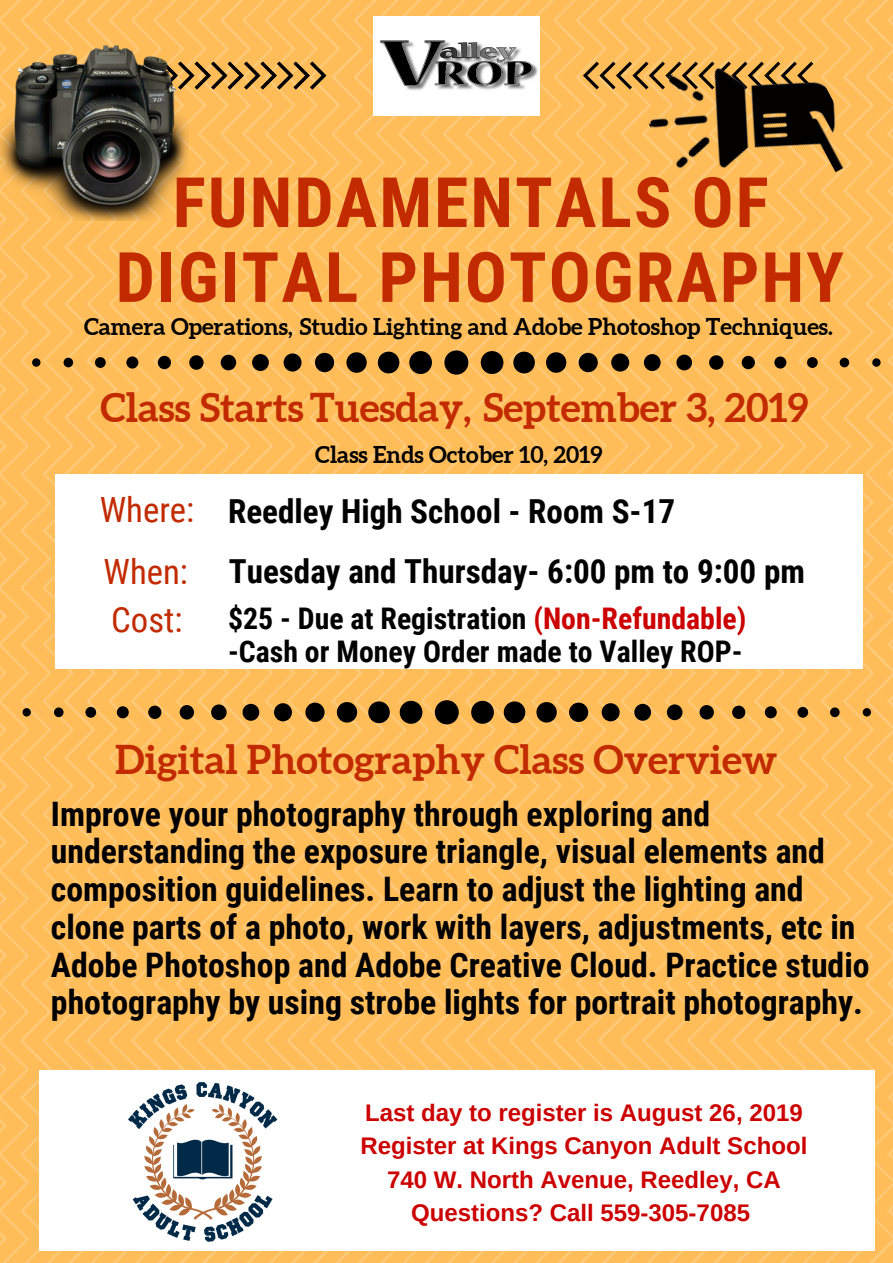
<style>
.page{position:relative;width:893px;height:1263px;background:#fff}
.page>*{position:absolute;margin:0;border:0;box-sizing:border-box;transform-origin:0 0}
.t1{font:700 69.53px/74.8px "Roboto Condensed";letter-spacing:.03em;color:#c22a00;text-align:center}
.t2{font:700 39.75px "Aleo";color:#c22a00}
.t3{font:34.72px/62.2px "Roboto Condensed";color:#c22a00}
.t4{font:700 33.75px/37.7px "Roboto Condensed";color:#000}
.t5{font:700 33.08px "Roboto Condensed";color:#000}
.t6{font:700 29.78px/33.2px "Roboto Condensed";color:#000}
.t7{font:700 24px/33.2px "Arimo";color:#c00;text-align:center}
.t8{font:700 23.17px "Aleo";color:#000}
.s1{color:#c00}
</style>
<div class="page">
<img style="left:0;top:0;width:893px;height:1263px">
<img style="left:373px;top:17px;width:166px;height:99px">
<div style="left:812px;top:475px;width:51px;height:193px;background:#fff"></div>
<div style="left:89px;top:475px;width:756px;height:193px;background:#fff"></div>
<div style="left:56px;top:475px;width:50px;height:193px;background:#fff"></div>
<div style="left:823px;top:1071px;width:51px;height:179px;background:#fff"></div>
<div style="left:74px;top:1071px;width:782px;height:179px;background:#fff"></div>
<div style="left:39px;top:1071px;width:52px;height:179px;background:#fff"></div>
<svg style="left:583px;top:62px;width:50px;height:27px"></svg>
<svg style="left:188px;top:62px;width:138px;height:27px;background:#b78843"></svg>
<img style="left:0;top:33px;width:188px;height:188px">
<img style="left:633px;top:13px;width:230px;height:226px">
<svg style="left:32px;top:350px;width:848px;height:25px;background:#b88a43"></svg>
<svg style="left:23px;top:700px;width:848px;height:24px;background:#b58842"></svg>
<img style="left:128px;top:1082px;width:150px;height:160px">
<h1 class="t1" style="left:116px;top:166px;width:730px">FUNDAMENTALS OF<br>DIGITAL PHOTOGRAPHY</h1>
<p class="t8" style="left:84px;top:313px;width:750px">Camera Operations, Studio Lighting and Adobe Photoshop Techniques.</p>
<p class="t2" style="left:101px;top:385px;width:709px">Class StartsTuesday, September 3, 2019</p>
<p class="t8" style="left:315px;top:441px;width:289px">Class Ends October 10, 2019</p>
<p class="t3" style="left:100px;top:479px;width:96px">Where:<br>When:</p>
<p class="t3" style="left:111px;top:589px;width:73px">Cost:</p>
<p class="t5" style="left:228px;top:492px;width:448px">Reedley High School - Room S-17</p>
<p class="t5" style="left:229px;top:552px;width:577px">Tuesday and Thursday- 6:00 pm to 9:00 pm</p>
<p class="t6" style="left:228px;top:602px;width:520px">$25 - Due at Registration <span class="s1">(Non-Refundable) </span>-Cash or Money Order made to Valley ROP-</p>
<p class="t2" style="left:115px;top:736px;width:663px">Digital Photography Class Overview</p>
<p class="t4" style="left:51px;top:795px;width:820px">Improve your photography through exploring and understanding the exposure triangle, visual elements and composition guidelines. Learn to adjust the lighting and clone parts of a photo, work with layers, adjustments, etc in Adobe Photoshop and Adobe Creative Cloud. Practice studio photography by using strobe lights for portrait photography.</p>
<p class="t7" style="left:360px;top:1096px;width:448px">Last day to register is August 26, 2019<br>Register at Kings Canyon Adult School 740 W. North Avenue, Reedley, CA Questions? Call 559-305-7085</p>
</div>
